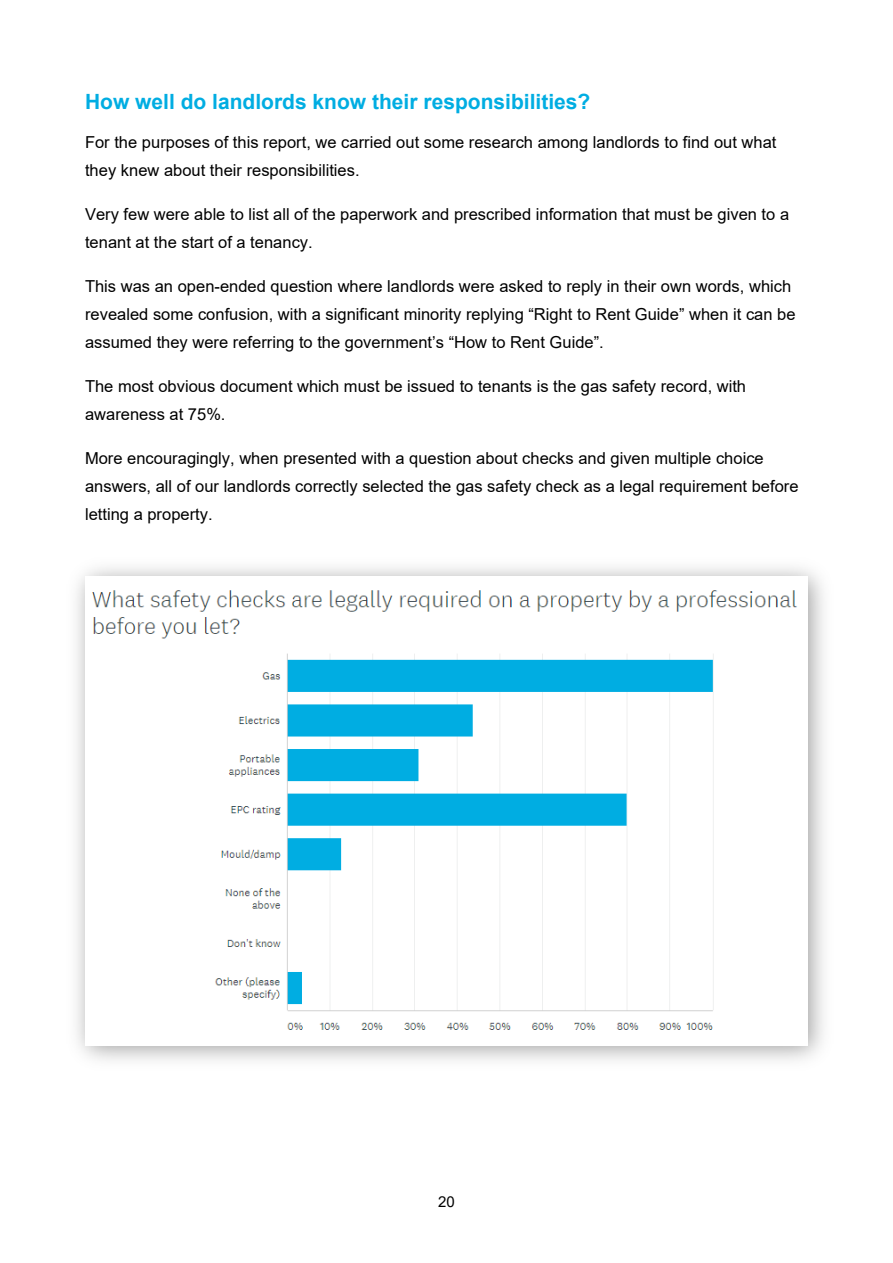
<style>
.page{position:relative;width:893px;height:1263px;background:#fff}
.page>*{position:absolute;margin:0;border:0;box-sizing:border-box;transform-origin:0 0}
.t1{font:700 21px "Arial";color:#00ade2}
.t2{font:16.5px/28.3px "Arial";color:#000}
.t3{font:15px "Arial";color:#000}
</style>
<div class="page">
<img style="left:92px;top:590px;width:706px;height:440px">
<p class="t1" style="left:85px;top:93px;width:507px">How well do landlords know their responsibilities?</p>
<p class="t2" style="left:85px;top:130px;width:693px">For the purposes of this report, we carried out some research among landlords to find out what they knew about their responsibilities.</p>
<p class="t2" style="left:85px;top:201px;width:706px">Very few were able to list all of the paperwork and prescribed information that must be given to a tenant at the start of a tenancy.</p>
<p class="t2" style="left:85px;top:273px;width:712px">This was an open-ended question where landlords were asked to reply in their own words, which revealed some confusion, with a significant minority replying “Right to Rent Guide” when it can be assumed they were referring to the government’s “How to Rent Guide”.</p>
<p class="t2" style="left:85px;top:373px;width:663px">The most obvious document which must be issued to tenants is the gas safety record, with awareness at 75%.</p>
<p class="t2" style="left:85px;top:445px;width:715px">More encouragingly, when presented with a question about checks and given multiple choice answers, all of our landlords correctly selected the gas safety check as a legal requirement before letting a property.</p>
<p class="t3" style="left:438px;top:1196px;width:18px">20</p>
</div>
